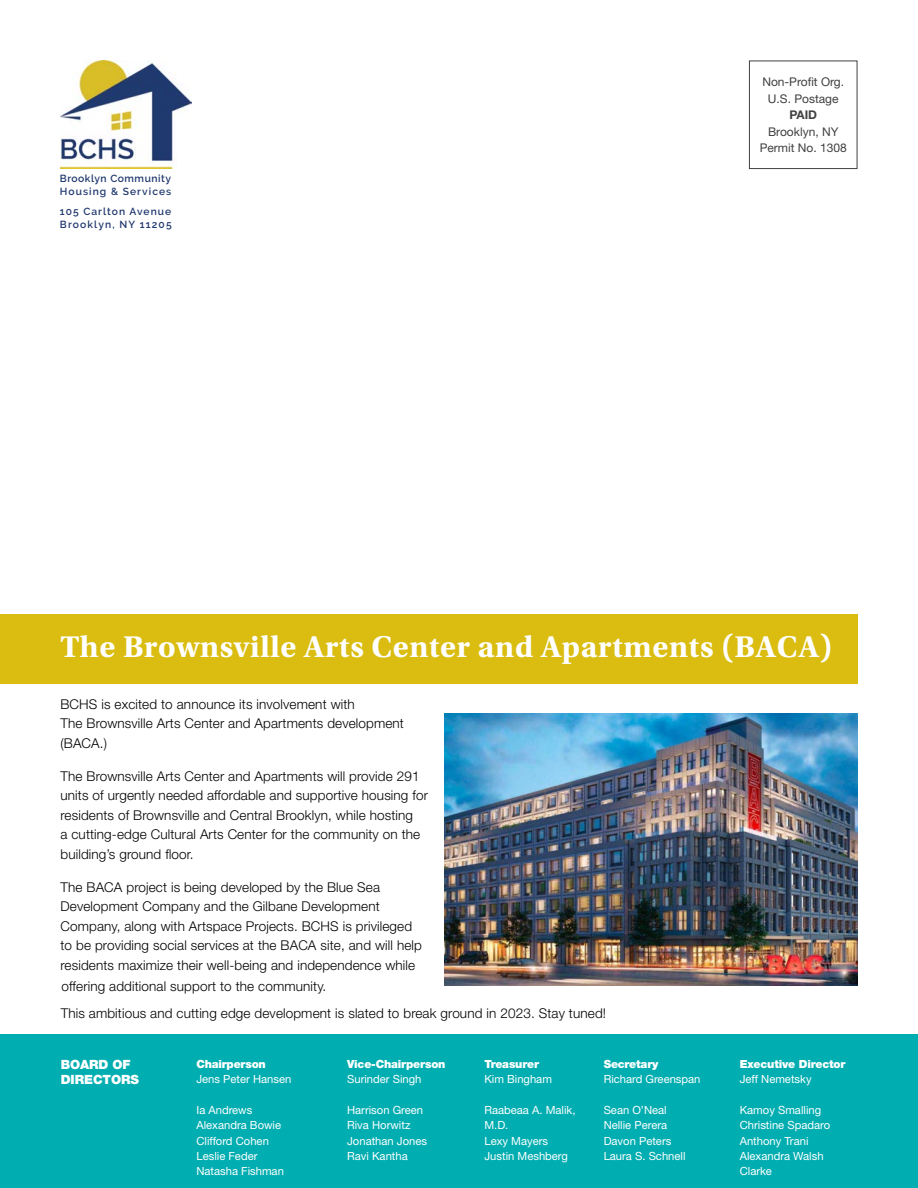
<style>
.page{position:relative;width:918px;height:1188px;background:#fff}
.page>*{position:absolute;margin:0;border:0;box-sizing:border-box;transform-origin:0 0}
.t1{font:700 31.5px "Utopia Std";letter-spacing:.02em;color:#fff}
.t2{font:300 13.5px/19.5px "Helvetica Neue LT Std";letter-spacing:.01em;color:#000}
.t3{font:900 12.75px/15.5px "Helvetica Neue LT Std";letter-spacing:-.005em;color:#fff}
.t4{font:12px/16.5px "Helvetica Neue LT Std";color:#414042;text-align:center}
.t5{font:700 12px "Helvetica Neue LT Std";color:#414042}
.t6{font:11.25px/15.5px "Helvetica Neue LT Std";color:#fff}
.t7{font:900 11.25px "Helvetica Neue LT Std";letter-spacing:-.015em;color:#fff}
.t8{font:600 10.2px/13.4px "Raleway";letter-spacing:.05em;color:#20396e}
.t9{font:600 10.2px/13.4px "Raleway";letter-spacing:.1em;color:#20396e}
</style>
<div class="page">
<div style="left:0;top:1035px;width:918px;height:153px;background:#00adb0"></div>
<div style="left:749px;top:61px;width:108px;height:108px;border:1px solid #414042"></div>
<img style="left:61px;top:61px;width:130px;height:107px">
<div style="left:0;top:615px;width:858px;height:69px;background:#dabd10"></div>
<img style="left:445px;top:713px;width:413px;height:272px">
<p class="t8" style="left:60px;top:172px;width:113px">Brooklyn Community<br>Housing &amp; Services</p>
<p class="t9" style="left:60px;top:205px;width:113px">105 Carlton Avenue<br>Brooklyn, NY 11205</p>
<p class="t4" style="left:762px;top:73px;width:83px">Non-Profit Org.<br>U.S. Postage</p>
<p class="t5" style="left:789px;top:107px;width:29px">PAID</p>
<p class="t4" style="left:760px;top:123px;width:89px">Brooklyn, NY<br>Permit No. 1308</p>
<h1 class="t1" style="left:60px;top:629px;width:774px">The Brownsville Arts Center and Apartments (BACA)</h1>
<p class="t2" style="left:60px;top:694px;width:345px">BCHS is excited to announce its involvement with<br>The Brownsville Arts Center and Apartments development (BACA.)</p>
<p class="t2" style="left:60px;top:766px;width:369px">The Brownsville Arts Center and Apartments will provide 291 units of urgently needed affordable and supportive housing for residents of Brownsville and Central Brooklyn, while hosting<br>a cutting-edge Cultural Arts Center for the community on the building’s ground floor.</p>
<p class="t2" style="left:60px;top:877px;width:363px">The BACA project is being developed by the Blue Sea Development Company and the Gilbane Development Company, along with Artspace Projects. BCHS is privileged to be providing social services at the BACA site, and will help residents maximize their well-being and independence while</p>
<p class="t2" style="left:61px;top:973px;width:547px;line-height:26.5px">offering additional support to the community.<br>This ambitious and cutting edge development is slated to break ground in 2023. Stay tuned!</p>
<p class="t3" style="left:61px;top:1057px;width:80px">BOARD OF<br>DIRECTORS</p>
<p class="t7" style="left:196px;top:1057px;width:71px">Chairperson</p>
<p class="t6" style="left:196px;top:1071px;width:97px">Jens Peter Hansen</p>
<p class="t6" style="left:196px;top:1102px;width:89px">Ia Andrews<br>Alexandra Bowie<br>Clifford Cohen<br>Leslie Feder<br>Natasha Fishman</p>
<p class="t7" style="left:347px;top:1057px;width:100px">Vice-Chairperson</p>
<p class="t6" style="left:347px;top:1071px;width:76px">Surinder Singh</p>
<p class="t6" style="left:347px;top:1102px;width:82px">Harrison Green<br>Riva Horwitz<br>Jonathan Jones<br>Ravi Kantha</p>
<p class="t7" style="left:484px;top:1057px;width:56px">Treasurer</p>
<p class="t6" style="left:484px;top:1071px;width:69px">Kim Bingham</p>
<p class="t6" style="left:484px;top:1102px;width:93px">Raabeaa A. Malik,<br>M.D.<br>Lexy Mayers<br>Justin Meshberg</p>
<p class="t7" style="left:604px;top:1057px;width:56px">Secretary</p>
<p class="t6" style="left:604px;top:1071px;width:98px">Richard Greenspan</p>
<p class="t6" style="left:604px;top:1102px;width:83px">Sean O’Neal<br>Nellie Perera<br>Davon Peters<br>Laura S. Schnell</p>
<p class="t7" style="left:740px;top:1057px;width:107px">Executive Director</p>
<p class="t6" style="left:740px;top:1071px;width:73px">Jeff Nemetsky</p>
<p class="t6" style="left:740px;top:1102px;width:92px">Kamoy Smalling<br>Christine Spadaro<br>Anthony Trani<br>Alexandra Walsh<br>Clarke</p>
</div>
